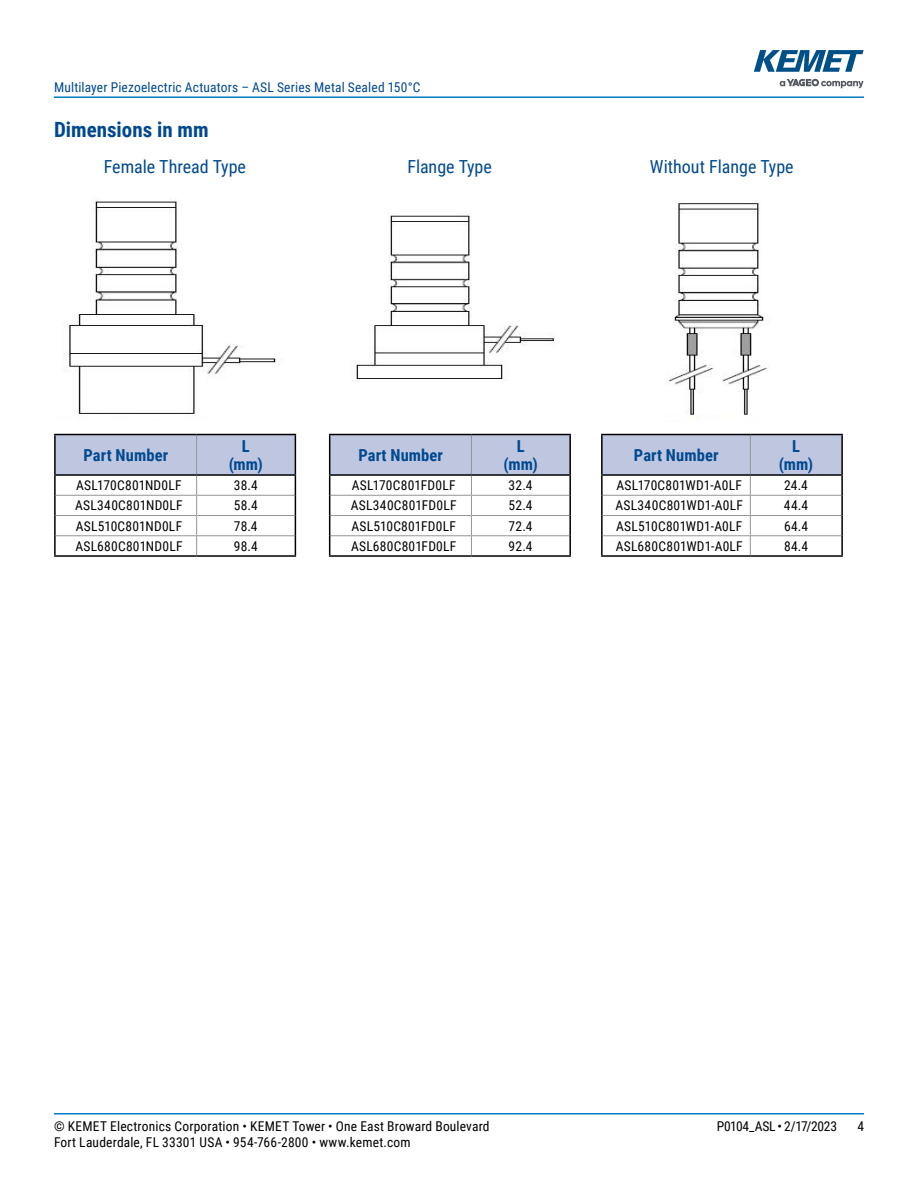
<style>
.page{position:relative;width:918px;height:1188px;background:#fff}
.page>*{position:absolute;margin:0;border:0;box-sizing:border-box;transform-origin:0 0}
.t1{font:700 21px "Roboto Condensed";color:#004990}
.t2{font:18px "Roboto Condensed";color:#004990}
.t3{font:700 16.5px/18px "Roboto Condensed";letter-spacing:.005em;color:#004990;text-align:center}
.t4{font:13.5px "Roboto Condensed";letter-spacing:.015em;color:#000}
.t5{font:13.5px "Roboto Condensed";letter-spacing:.015em;color:#004990}
.t6{font:13.5px "Roboto Condensed";letter-spacing:-.02em;color:#000}
</style>
<div class="page">
<hr style="left:54px;top:1113px;width:810px;height:2px;background:#007dc3">
<hr style="left:54px;top:96px;width:810px;height:2px;background:#007dc3">
<svg style="left:780px;top:79px;width:84px;height:9px"></svg>
<svg style="left:754px;top:50px;width:110px;height:22px"></svg>
<img style="left:63px;top:198px;width:219px;height:216px">
<svg style="left:54px;top:435px;width:242px;height:120px"></svg>
<hr style="left:54px;top:555px;width:143px;height:2px;background:#000">
<hr style="left:197px;top:555px;width:99px;height:2px;background:#000">
<hr style="left:54px;top:434px;width:143px;height:1px;background:#000">
<hr style="left:54px;top:435px;width:2px;height:39px;background:#000">
<hr style="left:197px;top:434px;width:99px;height:1px;background:#000">
<hr style="left:295px;top:435px;width:1px;height:39px;background:#000">
<hr style="left:54px;top:474px;width:143px;height:2px;background:#000">
<hr style="left:197px;top:474px;width:99px;height:2px;background:#000">
<img style="left:356px;top:212px;width:199px;height:168px">
<svg style="left:329px;top:435px;width:242px;height:120px"></svg>
<hr style="left:329px;top:555px;width:142px;height:2px;background:#000">
<hr style="left:471px;top:555px;width:100px;height:2px;background:#000">
<hr style="left:329px;top:434px;width:142px;height:1px;background:#000">
<hr style="left:329px;top:435px;width:1px;height:39px;background:#000">
<hr style="left:471px;top:434px;width:100px;height:1px;background:#000">
<hr style="left:569px;top:435px;width:2px;height:39px;background:#000">
<hr style="left:329px;top:474px;width:142px;height:2px;background:#000">
<hr style="left:471px;top:474px;width:100px;height:2px;background:#000">
<img style="left:668px;top:200px;width:99px;height:222px">
<hr style="left:601px;top:434px;width:149px;height:1px;background:#000">
<hr style="left:750px;top:434px;width:93px;height:1px;background:#000">
<svg style="left:601px;top:435px;width:242px;height:120px"></svg>
<hr style="left:601px;top:555px;width:149px;height:2px;background:#000">
<hr style="left:750px;top:555px;width:93px;height:2px;background:#000">
<p class="t5" style="left:54px;top:78px;width:368px">Multilayer Piezoelectric Actuators – ASL Series Metal Sealed 150°C</p>
<h1 class="t1" style="left:54px;top:115px;width:156px">Dimensions in mm</h1>
<h2 class="t2" style="left:104px;top:154px;width:144px">Female Thread Type</h2>
<h2 class="t2" style="left:407px;top:154px;width:86px">Flange Type</h2>
<h2 class="t2" style="left:650px;top:154px;width:145px">Without Flange Type</h2>
<p class="t3" style="left:84px;top:445px;width:86px">Part Number</p>
<p class="t3" style="left:229px;top:436px;width:36px">L (mm)</p>
<p class="t4" style="left:76px;top:476px;width:107px">ASL170C801ND0LF</p>
<p class="t4" style="left:234px;top:476px;width:25px">38.4</p>
<p class="t4" style="left:75px;top:496px;width:109px">ASL340C801ND0LF</p>
<p class="t4" style="left:234px;top:496px;width:25px">58.4</p>
<p class="t4" style="left:76px;top:516px;width:108px">ASL510C801ND0LF</p>
<p class="t4" style="left:234px;top:516px;width:25px">78.4</p>
<p class="t4" style="left:75px;top:537px;width:109px">ASL680C801ND0LF</p>
<p class="t4" style="left:234px;top:537px;width:25px">98.4</p>
<p class="t3" style="left:358px;top:445px;width:86px">Part Number</p>
<p class="t3" style="left:504px;top:436px;width:36px">L (mm)</p>
<p class="t4" style="left:352px;top:476px;width:105px">ASL170C801FD0LF</p>
<p class="t4" style="left:509px;top:476px;width:26px">32.4</p>
<p class="t4" style="left:351px;top:496px;width:107px">ASL340C801FD0LF</p>
<p class="t4" style="left:509px;top:496px;width:25px">52.4</p>
<p class="t4" style="left:351px;top:516px;width:106px">ASL510C801FD0LF</p>
<p class="t4" style="left:509px;top:516px;width:26px">72.4</p>
<p class="t4" style="left:351px;top:537px;width:107px">ASL680C801FD0LF</p>
<p class="t4" style="left:509px;top:537px;width:26px">92.4</p>
<p class="t3" style="left:634px;top:445px;width:86px">Part Number</p>
<p class="t3" style="left:779px;top:436px;width:36px">L (mm)</p>
<p class="t4" style="left:617px;top:476px;width:127px">ASL170C801WD1-A0LF</p>
<p class="t4" style="left:784px;top:476px;width:25px">24.4</p>
<p class="t4" style="left:616px;top:496px;width:129px">ASL340C801WD1-A0LF</p>
<p class="t4" style="left:784px;top:496px;width:26px">44.4</p>
<p class="t4" style="left:616px;top:516px;width:128px">ASL510C801WD1-A0LF</p>
<p class="t4" style="left:784px;top:516px;width:26px">64.4</p>
<p class="t4" style="left:616px;top:537px;width:129px">ASL680C801WD1-A0LF</p>
<p class="t4" style="left:784px;top:537px;width:26px">84.4</p>
<p class="t4" style="left:54px;top:1116px;width:437px">© KEMET Electronics Corporation • KEMET Tower • One East Broward Boulevard</p>
<p class="t6" style="left:717px;top:1116px;width:122px">P0104_ASL • 2/17/2023</p>
<p class="t4" style="left:857px;top:1116px;width:8px">4</p>
<p class="t4" style="left:54px;top:1133px;width:358px">Fort Lauderdale, FL 33301 USA • 954-766-2800 • www.kemet.com</p>
</div>
